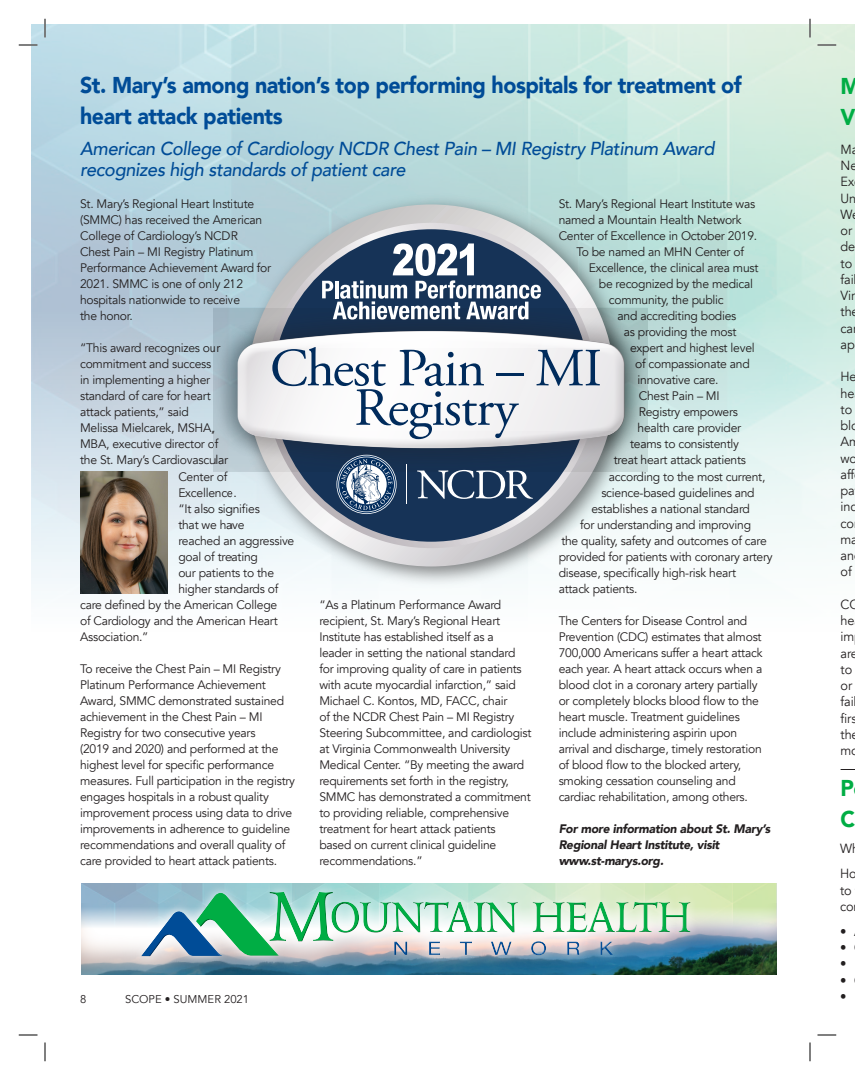
<style>
.page{position:relative;width:855px;height:1080px;background:#fff}
.page>*{position:absolute;margin:0;border:0;box-sizing:border-box;transform-origin:0 0}
.t1{font:900 22.88px/31.2px "Avenir";letter-spacing:-.02em;color:#004c97;scale:.94 1}
.t2{font:900 22.88px/30.5px "Avenir";color:#00ad44;scale:.94 1}
.t3{font:italic 500 18.75px/21.2px "Avenir";letter-spacing:-.02em;color:#004c97}
.t4{font:13.25px/16.2px "Avenir";letter-spacing:-.01em;color:#231f20;scale:.96 1}
.t5{font:12.38px/16px "Avenir";letter-spacing:-.02em;color:#231f20}
.t6{font:italic 900 12.38px/16px "Avenir";letter-spacing:-.02em;color:#231f20}
.t7{font:11.25px "Avenir";color:#231f20}
</style>
<div class="page">
<img style="left:32px;top:25px;width:823px;height:940px">
<img style="left:81px;top:472px;width:86px;height:121px">
<img style="left:232px;top:189px;width:410px;height:401px">
<svg style="left:248px;top:204px;width:367px;height:363px"></svg>
<svg style="left:266px;top:223px;width:330px;height:325px;background:#ccd4d6"></svg>
<div style="left:273px;top:229px;width:317px;height:313px;background:#163357;border-radius:50%"></div>
<svg style="left:213px;top:308px;width:434px;height:164px"></svg>
<svg style="left:226px;top:322px;width:403px;height:109px"></svg>
<svg style="left:232px;top:348px;width:402px;height:102px;background:#c5c8cc"></svg>
<svg style="left:417px;top:470px;width:116px;height:29px"></svg>
<hr style="left:406px;top:465px;width:1px;height:39px;background:#fff">
<svg style="left:337px;top:456px;width:59px;height:57px"></svg>
<div style="left:345px;top:464px;width:43px;height:41px;border:1px solid #002b5c;border-radius:50%"></div>
<hr style="left:497px;top:373px;width:27px;height:3px;background:#002b5c">
<svg style="left:536px;top:350px;width:64px;height:36px;background:#a8b4c3"></svg>
<svg style="left:272px;top:347px;width:247px;height:92px;background:#d1d7df"></svg>
<svg style="left:322px;top:243px;width:219px;height:77px"></svg>
<img style="left:81px;top:951px;width:695px;height:24px">
<img style="left:81px;top:883px;width:695px;height:68px">
<div style="left:132px;top:882px;width:567px;height:84px;background:#fff;opacity:.75"></div>
<div style="left:140px;top:892px;width:551px;height:65px;background:#231f20;opacity:.75"></div>
<svg style="left:841px;top:769px;width:14px;height:1px"></svg>
<svg style="left:19px;top:44px;width:19px;height:2px"></svg>
<svg style="left:818px;top:44px;width:18px;height:2px"></svg>
<svg style="left:19px;top:1034px;width:19px;height:2px"></svg>
<svg style="left:818px;top:1034px;width:18px;height:2px"></svg>
<svg style="left:44px;top:19px;width:2px;height:19px"></svg>
<svg style="left:44px;top:1042px;width:2px;height:19px"></svg>
<svg style="left:809px;top:19px;width:2px;height:19px"></svg>
<svg style="left:809px;top:1042px;width:2px;height:19px"></svg>
<p class="t1" style="left:80px;top:69px;width:705px">St. Mary’s among nation’s top performing hospitals for treatment of heart attack patients</p>
<p class="t3" style="left:80px;top:138px;width:636px">American College of Cardiology NCDR Chest Pain – MI Registry Platinum Award recognizes high standards of patient care</p>
<p class="t5" style="left:80px;top:196px;width:193px">St. Mary’s Regional Heart Institute (SMMC) has received the American<br>College of Cardiology’s NCDR<br>Chest Pain – MI Registry Platinum<br>Performance Achievement Award for<br>2021. SMMC is one of only 212 hospitals nationwide to receive<br>the honor.</p>
<p class="t5" style="left:80px;top:340px;width:142px">“This award recognizes our</p>
<p class="t5" style="left:80px;top:356px;width:133px">commitment and success</p>
<p class="t5" style="left:80px;top:372px;width:132px">in implementing a higher</p>
<p class="t5" style="left:80px;top:388px;width:132px">standard of care for heart</p>
<p class="t5" style="left:80px;top:404px;width:110px">attack patients,” said</p>
<p class="t5" style="left:80px;top:420px;width:136px">Melissa Mielcarek, MSHA,</p>
<p class="t5" style="left:80px;top:436px;width:140px">MBA, executive director of</p>
<p class="t5" style="left:80px;top:452px;width:150px">the St. Mary’s Cardiovascular</p>
<p class="t5" style="left:178px;top:468px;width:51px">Center of</p>
<p class="t5" style="left:178px;top:485px;width:60px">Excellence.</p>
<p class="t5" style="left:178px;top:501px;width:83px">“It also signifies</p>
<p class="t5" style="left:178px;top:517px;width:68px">that we have</p>
<p class="t5" style="left:178px;top:533px;width:117px">reached an aggressive</p>
<p class="t5" style="left:178px;top:549px;width:81px">goal of treating</p>
<p class="t5" style="left:178px;top:565px;width:97px">our patients to the</p>
<p class="t5" style="left:178px;top:581px;width:102px">higher standards of</p>
<p class="t5" style="left:80px;top:597px;width:199px">care defined by the American College</p>
<p class="t5" style="left:80px;top:613px;width:199px">of Cardiology and the American Heart</p>
<p class="t5" style="left:80px;top:629px;width:70px">Association.”</p>
<p class="t5" style="left:80px;top:661px;width:217px">To receive the Chest Pain – MI Registry Platinum Performance Achievement Award, SMMC demonstrated sustained achievement in the Chest Pain – MI Registry for two consecutive years<br>(2019 and 2020) and performed at the highest level for specific performance measures. Full participation in the registry engages hospitals in a robust quality improvement process using data to drive improvements in adherence to guideline recommendations and overall quality of care provided to heart attack patients.</p>
<p class="t5" style="left:559px;top:196px;width:198px">St. Mary’s Regional Heart Institute was</p>
<p class="t5" style="left:559px;top:212px;width:184px">named a Mountain Health Network</p>
<p class="t5" style="left:559px;top:228px;width:200px">Center of Excellence in October 2019.</p>
<p class="t5" style="left:576px;top:244px;width:169px">To be named an MHN Center of</p>
<p class="t5" style="left:589px;top:260px;width:171px">Excellence, the clinical area must</p>
<p class="t5" style="left:599px;top:276px;width:156px">be recognized by the medical</p>
<p class="t5" style="left:609px;top:292px;width:116px">community, the public</p>
<p class="t5" style="left:618px;top:308px;width:120px">and accrediting bodies</p>
<p class="t5" style="left:624px;top:324px;width:114px">as providing the most</p>
<p class="t5" style="left:630px;top:340px;width:126px">expert and highest level</p>
<p class="t5" style="left:635px;top:356px;width:116px">of compassionate and</p>
<p class="t5" style="left:638px;top:372px;width:83px">innovative care.</p>
<p class="t5" style="left:639px;top:388px;width:82px">Chest Pain – MI</p>
<p class="t5" style="left:639px;top:404px;width:101px">Registry empowers</p>
<p class="t5" style="left:638px;top:420px;width:105px">health care provider</p>
<p class="t5" style="left:630px;top:436px;width:110px">teams to consistently</p>
<p class="t5" style="left:614px;top:452px;width:134px">treat heart attack patients</p>
<p class="t5" style="left:609px;top:468px;width:158px">according to the most current,</p>
<p class="t5" style="left:601px;top:485px;width:155px">science-based guidelines and</p>
<p class="t5" style="left:591px;top:501px;width:160px">establishes a national standard</p>
<p class="t5" style="left:580px;top:517px;width:172px">for understanding and improving</p>
<p class="t5" style="left:561px;top:533px;width:207px">the quality, safety and outcomes of care</p>
<p class="t5" style="left:559px;top:549px;width:216px">provided for patients with coronary artery</p>
<p class="t5" style="left:559px;top:565px;width:179px">disease, specifically high-risk heart</p>
<p class="t5" style="left:559px;top:581px;width:80px">attack patients.</p>
<p class="t5" style="left:559px;top:613px;width:205px">The Centers for Disease Control and Prevention (CDC) estimates that almost 700,000 Americans suffer a heart attack each year. A heart attack occurs when a blood clot in a coronary artery partially or completely blocks blood flow to the heart muscle. Treatment guidelines include administering aspirin upon arrival and discharge, timely restoration of blood flow to the blocked artery, smoking cessation counseling and cardiac rehabilitation, among others.</p>
<p class="t6" style="left:559px;top:821px;width:213px">For more information about St. Mary’s<br>Regional Heart Institute, visit</p>
<p class="t6" style="left:559px;top:853px;width:106px">www.st-marys.org.</p>
<p class="t5" style="left:319px;top:597px;width:214px">“As a Platinum Performance Award recipient, St. Mary’s Regional Heart Institute has established itself as a<br>leader in setting the national standard for improving quality of care in patients with acute myocardial infarction,” said Michael C. Kontos, MD, FACC, chair<br>of the NCDR Chest Pain – MI Registry Steering Subcommittee, and cardiologist at Virginia Commonwealth University Medical Center. “By meeting the award requirements set forth in the registry, SMMC has demonstrated a commitment to providing reliable, comprehensive treatment for heart attack patients<br>based on current clinical guideline recommendations.”</p>
<p class="t7" style="left:80px;top:993px;width:8px">8</p>
<p class="t7" style="left:125px;top:993px;width:126px">SCOPE • SUMMER 2021</p>
<p class="t2" style="left:841px;top:71px;width:23px">M<br>V</p>
<p class="t4" style="left:841px;top:141px;width:20px">Ma<br>Ne<br>Ex<br>Un<br>W or de to fai<br>Vir th ca ap</p>
<p class="t4" style="left:841px;top:369px;width:22px">He he to blo<br>Am wo aff pa inc co ma an of</p>
<p class="t4" style="left:841px;top:596px;width:20px">CC he im are to or fai firs th m</p>
<p class="t2" style="left:841px;top:772px;width:16px">P</p>
<p class="t2" style="left:841px;top:803px;width:17px">C</p>
<p class="t4" style="left:840px;top:841px;width:14px">W</p>
<p class="t4" style="left:840px;top:866px;width:19px">Ho to co</p>
<p class="t4" style="left:840px;top:923px;width:8px">•</p>
<p class="t4" style="left:840px;top:940px;width:8px">•</p>
<p class="t4" style="left:840px;top:956px;width:8px">•</p>
<p class="t4" style="left:840px;top:972px;width:8px">•</p>
<p class="t4" style="left:840px;top:988px;width:8px">•</p>
</div>
